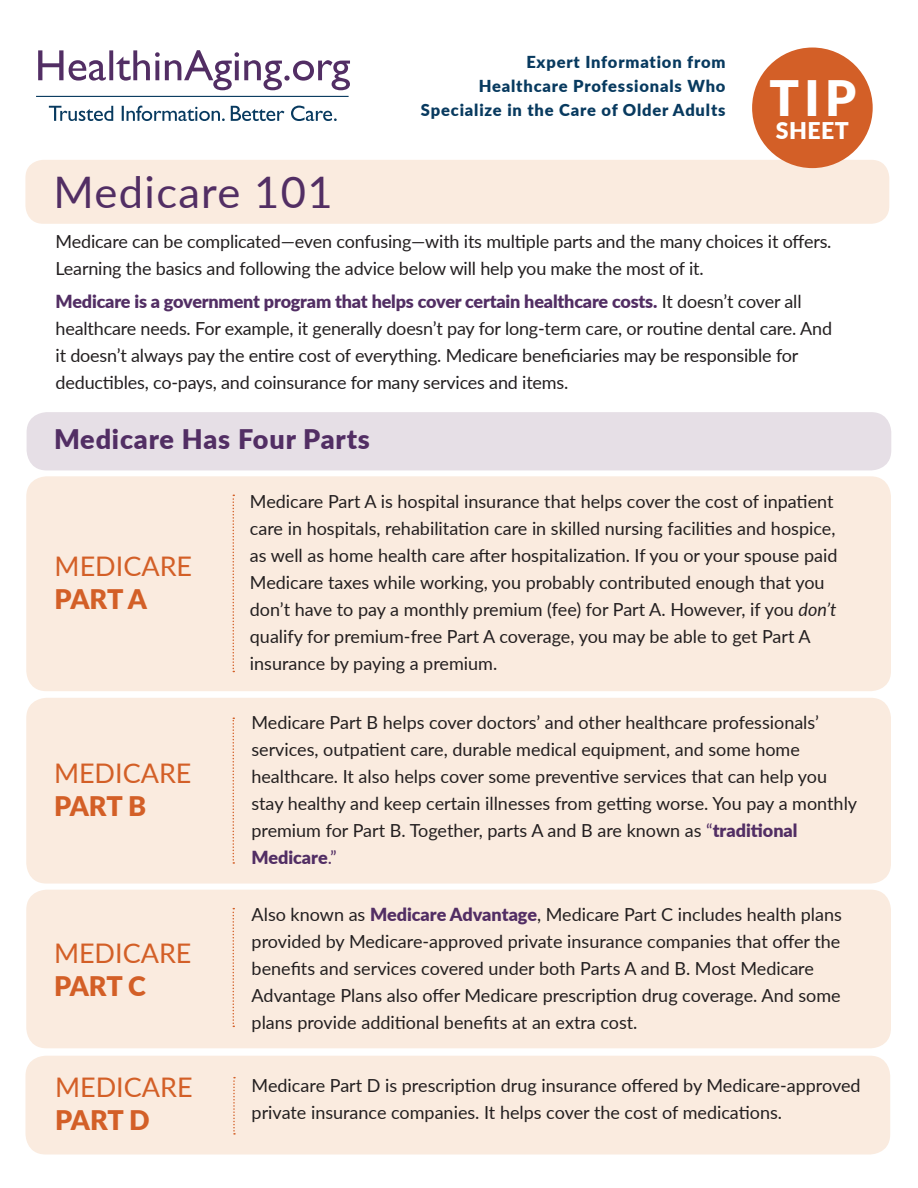
<style>
.page{position:relative;width:918px;height:1188px;background:#fff}
.page>*{position:absolute;margin:0;border:0;box-sizing:border-box;transform-origin:0 0}
.t1{font:900 48.9px "Lato";color:#fff}
.t2{font:43.5px "Lato";letter-spacing:.03em;color:#522e64}
.t3{font:27px/33px "Lato";color:#d35f27}
.t4{font:900 27px "Lato";letter-spacing:.03em;color:#522e64}
.t5{font:900 23.1px "Lato";letter-spacing:.02em;color:#fff}
.t6{font:18px/27px "Lato";color:#231f20}
.t7{font:900 16.5px/24px "Lato";letter-spacing:.05em;color:#083a5f;text-align:right}
.s1{font-weight:900;color:#522e64}
.s2{font-weight:900}
.s3{font-style:italic}
.s4{color:#522e64}
</style>
<div class="page">
<div style="left:26px;top:1056px;width:864px;height:99px;background:#faebdf;border-radius:20px"></div>
<svg style="left:233px;top:1077px;width:2px;height:58px"></svg>
<div style="left:26px;top:890px;width:865px;height:158px;background:#faebdf;border-radius:20px"></div>
<svg style="left:233px;top:908px;width:1px;height:119px"></svg>
<div style="left:26px;top:698px;width:865px;height:186px;background:#faebdf;border-radius:20px"></div>
<svg style="left:233px;top:718px;width:1px;height:146px"></svg>
<div style="left:26px;top:476px;width:865px;height:215px;background:#faebdf;border-radius:20px"></div>
<svg style="left:233px;top:495px;width:1px;height:177px"></svg>
<div style="left:27px;top:412px;width:864px;height:58px;background:#e6dfe6;border-radius:20px"></div>
<div style="left:25px;top:160px;width:864px;height:64px;background:#faebdf;border-radius:18px"></div>
<div style="left:752px;top:48px;width:121px;height:120px;background:#d35f27;border-radius:50%"></div>
<hr style="left:36px;top:96px;width:313px;height:1px;background:#083a5f">
<svg style="left:49px;top:106px;width:288px;height:15px"></svg>
<svg style="left:38px;top:50px;width:312px;height:40px"></svg>
<p class="t2" style="left:54px;top:161px;width:280px">Medicare 101</p>
<p class="t7" style="left:421px;top:49px;width:306px">Expert Information from<br>Healthcare Professionals Who<br>Specialize in the Care of Older Adults</p>
<p class="t1" style="left:769px;top:61px;width:88px">TIP</p>
<p class="t5" style="left:776px;top:113px;width:75px">SHEET</p>
<p class="t6" style="left:56px;top:227px;width:777px">Medicare can be complicated—even confusing—with its multiple parts and the many choices it offers.<br>Learning the basics and following the advice below will help you make the most of it.</p>
<p class="t6" style="left:56px;top:287px;width:778px"><span class="s1">Medicare is a government program that helps cover certain healthcare costs.</span> It doesn’t cover all healthcare needs. For example, it generally doesn’t pay for long-term care, or routine dental care. And it doesn’t always pay the entire cost of everything. Medicare beneficiaries may be responsible for deductibles, co-pays, and coinsurance for many services and items.</p>
<p class="t4" style="left:54px;top:419px;width:317px">Medicare Has Four Parts</p>
<p class="t3" style="left:55px;top:549px;width:139px">MEDICARE<br><span class="s2">PART A</span></p>
<p class="t3" style="left:54px;top:756px;width:139px">MEDICARE<br><span class="s2">PART B</span></p>
<p class="t3" style="left:54px;top:936px;width:139px">MEDICARE<br><span class="s2">PART C</span></p>
<p class="t6" style="left:250px;top:488px;width:589px">Medicare Part A is hospital insurance that helps cover the cost of inpatient care in hospitals, rehabilitation care in skilled nursing facilities and hospice, as well as home health care after hospitalization. If you or your spouse paid Medicare taxes while working, you probably contributed enough that you don’t have to pay a monthly premium (fee) for Part A. However, if you <span class="s3">don’t </span>qualify for premium-free Part A coverage, you may be able to get Part A insurance by paying a premium.</p>
<p class="t6" style="left:251px;top:708px;width:607px">Medicare Part B helps cover doctors’ and other healthcare professionals’ services, outpatient care, durable medical equipment, and some home healthcare. It also helps cover some preventive services that can help you stay healthy and keep certain illnesses from getting worse. You pay a monthly premium for Part B. Together, parts A and B are known as <span class="s4">“</span><span class="s1">traditional Medicare</span><span class="s4">.”</span></p>
<p class="t6" style="left:252px;top:900px;width:592px">Also known as <span class="s1">Medicare Advantage</span>, Medicare Part C includes health plans provided by Medicare-approved private insurance companies that offer the benefits and services covered under both Parts A and B. Most Medicare Advantage Plans also offer Medicare prescription drug coverage. And some plans provide additional benefits at an extra cost.</p>
<p class="t3" style="left:55px;top:1069px;width:139px">MEDICARE<br><span class="s2">PART D</span></p>
<p class="t6" style="left:252px;top:1071px;width:610px">Medicare Part D is prescription drug insurance offered by Medicare-approved private insurance companies. It helps cover the cost of medications.</p>
</div>
